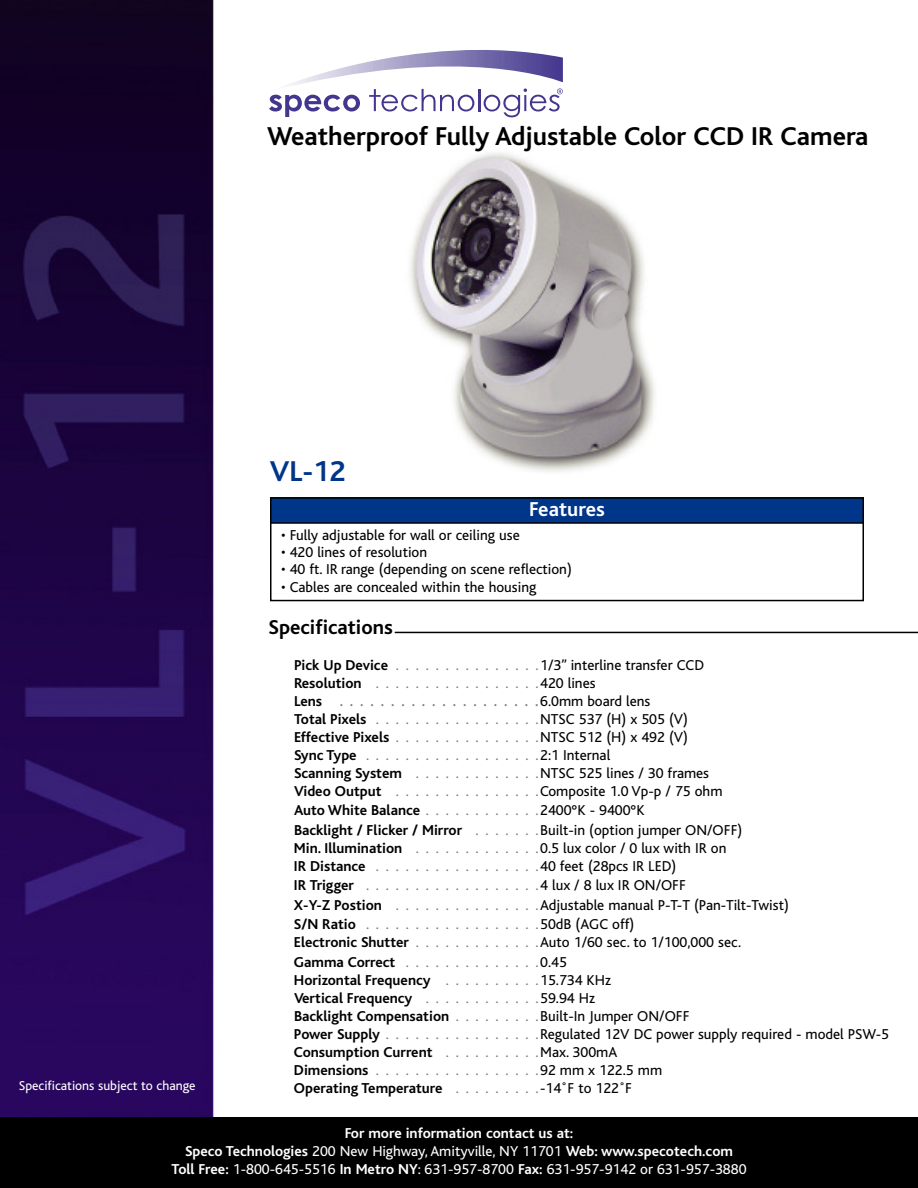
<style>
.page{position:relative;width:918px;height:1188px;background:#fff}
.page>*{position:absolute;margin:0;border:0;box-sizing:border-box;transform-origin:0 0}
.t1{font:700 30px "Bliss";color:#00368a}
.t2{font:700 27px "Bliss";color:#000}
.t3{font:700 21px "Bliss";color:#000}
.t4{font:700 21px "Bliss";color:#fff}
.t5{font:15px/18px "Bliss";color:#000}
.t6{font:700 15px/18px "Bliss";color:#fff;text-align:center}
.t7{font:700 15px "Bliss";color:#000}
.t8{font:13.5px "Bliss";color:#fff}
.s1{font-weight:700}
.s2{color:#808080}
.s3{font-weight:700;color:#808080}
.s4{font-weight:400;color:#808080}
.s5{font-weight:400}
</style>
<div class="page">
<img style="left:0;top:0;width:906px;height:1117px">
<div style="left:0;top:1117px;width:918px;height:71px;background:#000"></div>
<div style="left:270px;top:497px;width:594px;height:104px;border:2px solid #000"></div>
<div style="left:271px;top:498px;width:592px;height:25px;background:#00368a"></div>
<div style="left:270px;top:497px;width:594px;height:27px;border:2px solid #000"></div>
<svg style="left:269px;top:95px;width:91px;height:22px"></svg>
<svg style="left:369px;top:91px;width:105px;height:21px"></svg>
<hr style="left:478px;top:89px;width:2px;height:22px;background:#43368e">
<img style="left:269px;top:37px;width:294px;height:54px">
<svg style="left:484px;top:88px;width:79px;height:29px"></svg>
<hr style="left:395px;top:632px;width:523px;height:1px;background:#000">
<h2 class="t2" style="left:267px;top:127px;width:603px">Weatherproof Fully Adjustable Color CCD IR Camera</h2>
<h1 class="t1" style="left:270px;top:461px;width:78px">VL-12</h1>
<h3 class="t4" style="left:529px;top:502px;width:77px">Features</h3>
<p class="t5" style="left:281px;top:527px;width:240px">• Fully adjustable for wall or ceiling use</p>
<p class="t5" style="left:281px;top:545px;width:148px">• 420 lines of resolution</p>
<p class="t5" style="left:281px;top:562px;width:292px">• 40 ft. IR range (depending on scene reflection)</p>
<p class="t5" style="left:281px;top:580px;width:257px">• Cables are concealed within the housing</p>
<h3 class="t3" style="left:268px;top:620px;width:126px">Specifications</h3>
<p class="t5" style="left:294px;top:657px;width:430px"><span class="s1">Pick Up Device</span> <span class="s2">. . . . . . . . . . . . . . .</span>1/3” interline transfer CCD <span class="s1">Resolution</span> <span class="s2">.................</span>420lines<br><span class="s1">Lens</span> <span class="s3">....................</span>6.0mmboardlens <span class="s1">TotalPixels</span> <span class="s2">. . . . . . . . . . . . . . . . .</span>NTSC537(H)x505(V)<br><span class="s1">Effective Pixels</span> <span class="s2">. . . . . . . . . . . . . . .</span>NTSC 512 (H) x 492 (V)<br><span class="s1">SyncType</span> <span class="s2">..................</span>2:1Internal<br><span class="s1">Scanning System</span> <span class="s2">. . . . . . . . . . . . .</span>NTSC 525 lines / 30 frames <span class="s1">Video Output</span> <span class="s2">. . . . . . . . . . . . . . .</span>Composite 1.0 Vp-p / 75 ohm</p>
<p class="t5" style="left:294px;top:802px;width:450px;line-height:19.5px"><span class="s1">Auto White Balance</span> <span class="s2">. . . . . . . . . . . .</span>2400°K - 9400°K<br><span class="s1">Backlight / Flicker / Mirror</span> <span class="s2">. . . . . . .</span>Built-in (option jumper ON/OFF)</p>
<p class="t5" style="left:294px;top:840px;width:434px"><span class="s1">Min. Illumination</span> <span class="s2">. . . . . . . . . . . . .</span>0.5 lux color / 0 lux with IR on<br><span class="s1">IRDistance</span> <span class="s2">. . . . . . . . . . . . . . . . .</span>40feet(28pcsIRLED)</p>
<p class="t5" style="left:294px;top:877px;width:496px;line-height:19.5px"><span class="s1">IRTrigger</span> <span class="s2">. . . . . . . . . . . . . . . . . .</span>4lux/8luxIRON/OFF<br><span class="s1">X-Y-Z Postion</span> <span class="s2">. . . . . . . . . . . . . . .</span>Adjustable manual P-T-T (Pan-Tilt-Twist)<br><span class="s1">S/NRatio</span> <span class="s2">. . . . . . . . . . . . . . . . . .</span>50dB(AGCoff)</p>
<p class="t5" style="left:294px;top:934px;width:449px;line-height:19.5px"><span class="s1">Electronic Shutter</span> <span class="s2">. . . . . . . . . . . . .</span>Auto 1/60 sec. to 1/100,000 sec.<br><span class="s1">GammaCorrect</span> <span class="s2">. . . . . . . . . . . . . .</span>0.45</p>
<p class="t5" style="left:294px;top:972px;width:597px"><span class="s1">Horizontal Frequency</span> <span class="s2">. . . . . . . . . .</span>15.734 KHz<br><span class="s1">Vertical Frequency</span> <span class="s2">. . . . . . . . . . . .</span>59.94 Hz<br><span class="s1">Backlight Compensation</span> <span class="s2">. . . . . . . . .</span>Built-In Jumper ON/OFF<br><span class="s1">Power Supply</span> <span class="s2">. . . . . . . . . . . . . . . .</span>Regulated 12V DC power supply required - model PSW-5<br><span class="s1">Consumption Current</span> <span class="s2">. . . . . . . . . .</span>Max. 300mA<br><span class="s1">Dimensions</span> <span class="s2">. . . . . . . . . . . . . . . . .</span>92mmx122.5mm</p>
<p class="t8" style="left:19px;top:1082px;width:178px">Specifications subject to change</p>
<p class="t7" style="left:294px;top:1083px;width:340px">Operating Temperature <span class="s4">. . . . . . . . .</span><span class="s5">-14˚F to 122˚F</span></p>
<p class="t6" style="left:171px;top:1126px;width:577px">For more information contact us at:<br>Speco Technologies <span class="s5">200 New Highway, Amityville, NY 11701</span> Web: www.specotech.com<br>Toll Free: <span class="s5">1-800-645-5516</span> In Metro NY<span class="s5">: 631-957-8700</span> Fax: <span class="s5">631-957-9142 or 631-957-3880</span></p>
</div>
